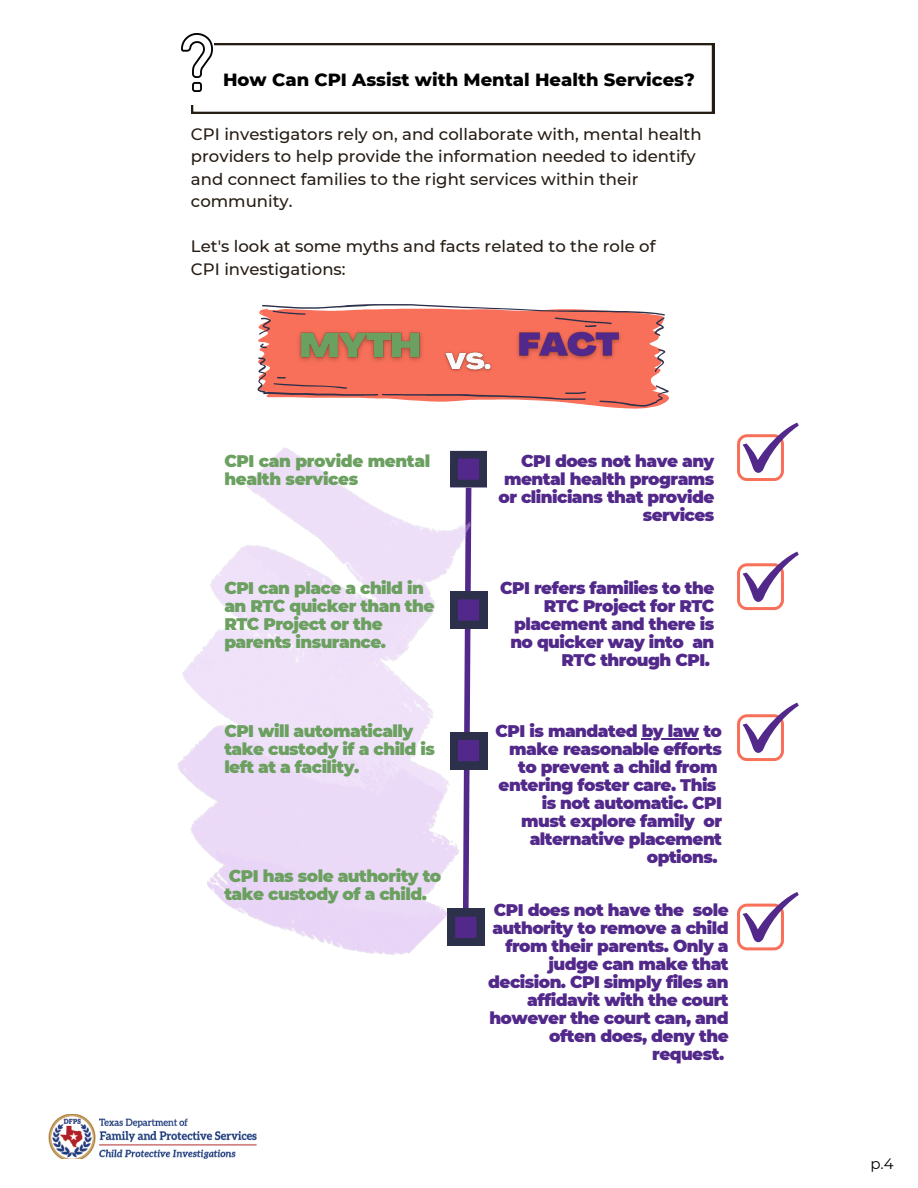
<style>
.page{position:relative;width:918px;height:1188px;background:#fff}
.page>*{position:absolute;margin:0;border:0;box-sizing:border-box;transform-origin:0 0}
.t1{font:800 18px "Montserrat";color:#000}
.t2{font:900 16.8px/18px "Montserrat";letter-spacing:-.03em;color:#52298a;text-align:right}
.t3{font:900 16.8px/18px "Montserrat";letter-spacing:-.03em;color:#6ba060}
.t4{font:500 16.5px/22.5px "Montserrat";color:#251c14}
.t5{font:15px "Montserrat";color:#000}
</style>
<div class="page">
<img style="left:48px;top:1115px;width:209px;height:44px">
<svg style="left:737px;top:423px;width:62px;height:58px"></svg>
<svg style="left:737px;top:552px;width:62px;height:58px"></svg>
<svg style="left:737px;top:703px;width:62px;height:58px"></svg>
<svg style="left:737px;top:892px;width:62px;height:58px"></svg>
<svg style="left:258px;top:304px;width:411px;height:103px;background:#f08272"></svg>
<img style="left:177px;top:391px;width:479px;height:564px">
<svg style="left:191px;top:43px;width:523px;height:71px"></svg>
<div style="left:177px;top:25px;width:37px;height:80px;background:#fff"></div>
<img style="left:181px;top:34px;width:32px;height:58px">
<hr style="left:642px;top:738px;width:57px;height:2px;background:#52298a">
<img style="left:440px;top:348px;width:56px;height:34px">
<img style="left:291px;top:326px;width:136px;height:49px">
<img style="left:511px;top:326px;width:116px;height:46px">
<p class="t1" style="left:223px;top:68px;width:473px">How Can CPI Assist with Mental Health Services?</p>
<p class="t4" style="left:191px;top:122px;width:512px">CPI investigators rely on, and collaborate with, mental health providers to help provide the information needed to identify and connect families to the right services within their community.</p>
<p class="t4" style="left:191px;top:235px;width:466px">Let's look at some myths and facts related to the role of</p>
<p class="t4" style="left:191px;top:257px;width:156px">CPI investigations:</p>
<p class="t3" style="left:224px;top:452px;width:207px">CPI can provide mental health services</p>
<p class="t2" style="left:499px;top:452px;width:217px">CPI does not have any mental health programs or clinicians that provide services</p>
<p class="t3" style="left:224px;top:579px;width:212px">CPI can place a child in an RTC quicker than the<br>RTC Project or the parents insurance.</p>
<p class="t2" style="left:500px;top:579px;width:216px">CPI refers families to the<br>RTC Project for RTC placement and there is no quicker way into an<br>RTC through CPI.</p>
<p class="t3" style="left:224px;top:722px;width:212px">CPI will automatically take custody if a child is left at a facility.</p>
<p class="t3" style="left:224px;top:867px;width:219px">CPI has sole authority to take custody of a child.</p>
<p class="t2" style="left:496px;top:722px;width:228px">CPI is mandated by law to</p>
<p class="t2" style="left:509px;top:740px;width:214px">make reasonable efforts</p>
<p class="t2" style="left:518px;top:758px;width:201px">to prevent a child from</p>
<p class="t2" style="left:499px;top:776px;width:219px">entering foster care. This</p>
<p class="t2" style="left:542px;top:794px;width:182px">is not automatic. CPI</p>
<p class="t2" style="left:521px;top:812px;width:202px">must explore family or</p>
<p class="t2" style="left:530px;top:830px;width:194px">alternative placement</p>
<p class="t2" style="left:647px;top:848px;width:72px">options.</p>
<p class="t2" style="left:488px;top:901px;width:242px">CPI does not have the sole authority to remove a child from their parents. Only a judge can make that decision. CPI simply files an affidavit with the court however the court can, and often does, deny the request.</p>
<p class="t5" style="left:870px;top:1155px;width:25px">p.4</p>
</div>
